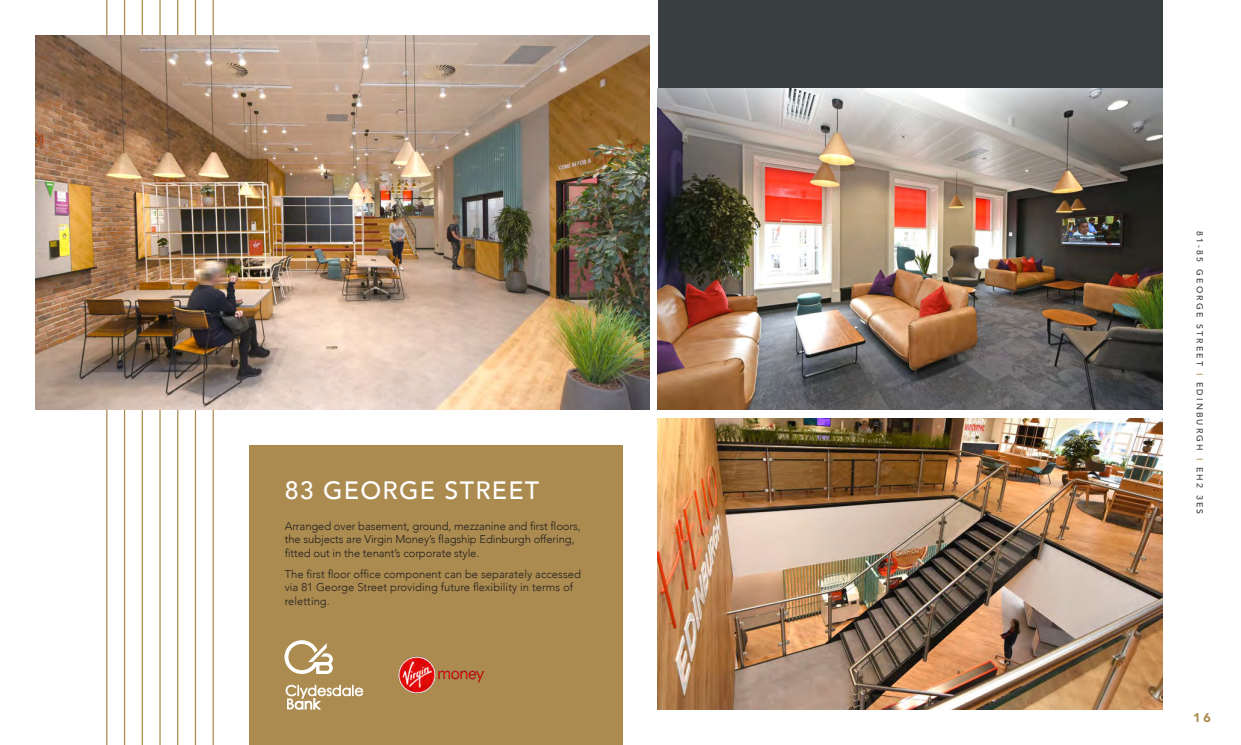
<style>
.page{position:relative;width:1241px;height:745px;background:#fff}
.page>*{position:absolute;margin:0;border:0;box-sizing:border-box;transform-origin:0 0}
.t1{font:500 25px "Avenir";letter-spacing:.05em;color:#fff}
.t2{font:900 12.5px "Avenir";color:#ab8b4f}
.NEW_-_Body{font:300 11.25px/13.5px "Avenir";letter-spacing:-.01em;color:#231f20}
.t3{font:500 8.75px "Avenir";letter-spacing:.25em;color:#393e41}
.s1{color:#ab8b4f}
</style>
<div class="page">
<div style="left:657px;top:0;width:505px;height:89px;background:#393e41"></div>
<hr style="left:106px;top:0;width:1px;height:744px;background:#ab8b4f">
<hr style="left:124px;top:0;width:1px;height:744px;background:#ab8b4f">
<hr style="left:142px;top:0;width:1px;height:744px;background:#ab8b4f">
<hr style="left:159px;top:0;width:2px;height:744px;background:#ab8b4f">
<hr style="left:177px;top:0;width:1px;height:744px;background:#ab8b4f">
<hr style="left:195px;top:0;width:1px;height:744px;background:#ab8b4f">
<hr style="left:212px;top:0;width:2px;height:744px;background:#ab8b4f">
<div style="left:249px;top:445px;width:373px;height:299px;background:#ab8b4f"></div>
<img style="left:35px;top:35px;width:614px;height:374px">
<img style="left:657px;top:418px;width:505px;height:291px">
<img style="left:657px;top:89px;width:505px;height:320px">
<img style="left:398px;top:656px;width:85px;height:37px">
<svg style="left:284px;top:640px;width:49px;height:33px"></svg>
<svg style="left:285px;top:684px;width:78px;height:25px"></svg>
<p class="t1" style="left:285px;top:468px;width:256px">83 GEORGE STREET</p>
<p class="NEW_-_Body" style="left:285px;top:519px;width:297px">Arranged over basement, ground, mezzanine and first floors, the subjects are Virgin Money’s flagship Edinburgh offering, fitted out in the tenant’s corporate style.</p>
<p class="NEW_-_Body" style="left:285px;top:566px;width:298px">The first floor office component can be separately accessed via 81 George Street providing future flexibility in terms of reletting.</p>
<p class="t3" style="left:1207px;top:231px;width:284px;rotate:90deg">81-85 GEORGE STREET <span class="s1">I</span> EDINBURGH <span class="s1">I</span> EH2 3ES</p>
<p class="t2" style="left:1192px;top:706px;width:19px">16</p>
</div>
